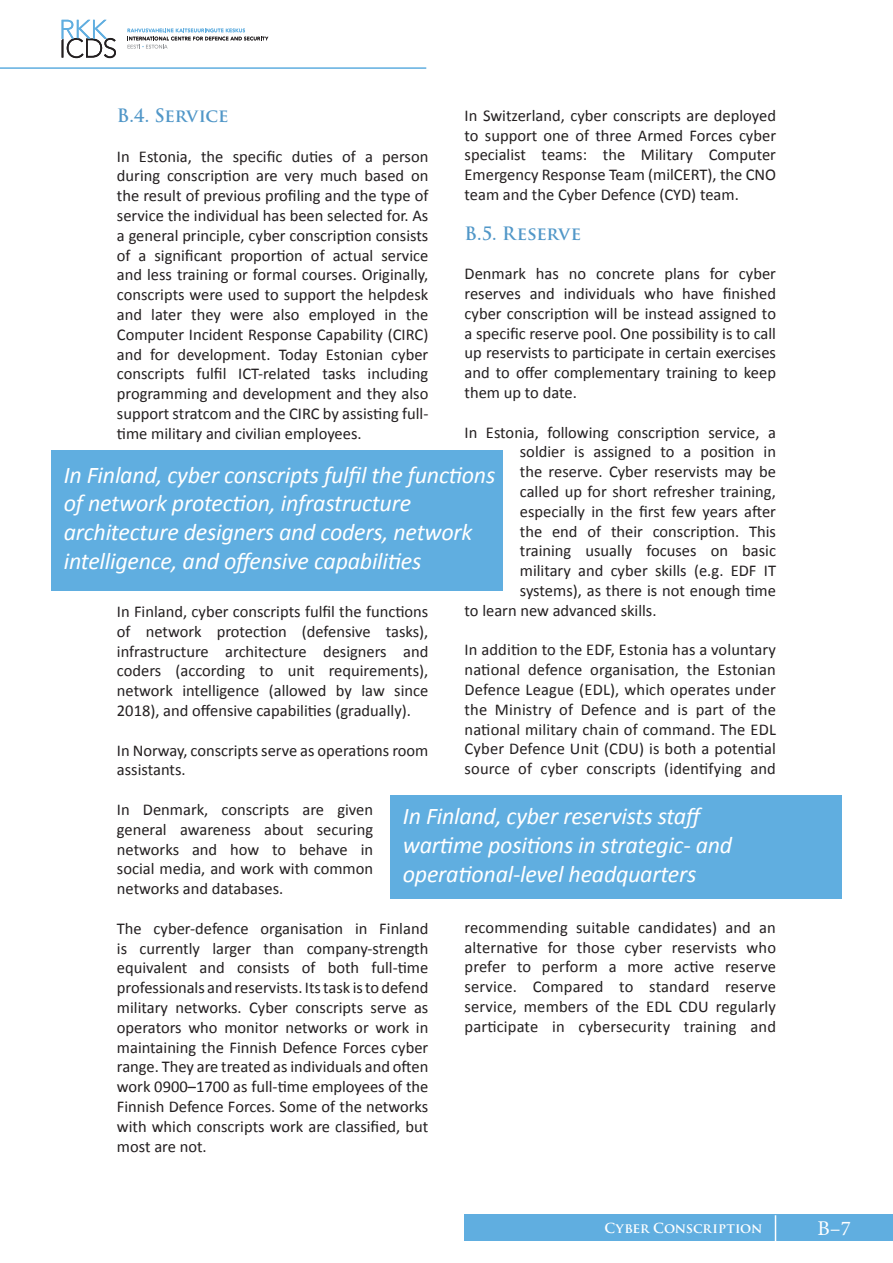
<style>
.page{position:relative;width:893px;height:1263px;background:#fff}
.page>*{position:absolute;margin:0;border:0;box-sizing:border-box;transform-origin:0 0}
.t1{font:italic 24px/28.8px "Calibri";letter-spacing:-.01em;color:#fff}
.t2{font:21px "Minion Pro";color:#fff}
.t3{font:700 18px "Trajan Pro";letter-spacing:-.02em;color:#5197c8}
.t4{font:16.5px/19.8px "Calibri";color:#231f20;text-align:justify}
.t5{font:700 13.5px "Trajan Pro";letter-spacing:-.005em;color:#fff}
</style>
<div class="page">
<div style="left:465px;top:1215px;width:428px;height:26px;background:#60aee0"></div>
<hr style="left:775px;top:1215px;width:1px;height:48px;background:#fff">
<svg style="left:62px;top:20px;width:54px;height:38px"></svg>
<svg style="left:128px;top:28px;width:140px;height:21px"></svg>
<hr style="left:0;top:67px;width:426px;height:2px;background:#60aee0">
<div style="left:390px;top:795px;width:452px;height:103px;background:#60aee0"></div>
<div style="left:51px;top:451px;width:452px;height:140px;background:#60aee0"></div>
<p class="t3" style="left:117px;top:104px;width:113px">B.4. Service</p>
<p class="t4" style="left:117px;top:146px;width:313px">In Estonia, the specific duties of a person during conscription are very much based on the result of previous profiling and the type of service the individual has been selected for. As a general principle, cyber conscription consists of a significant proportion of actual service and less training or formal courses. Originally, conscripts were used to support the helpdesk and later they were also employed in the Computer Incident Response Capability (CIRC) and for development. Today Estonian cyber conscripts fulfil ICT-related tasks including programming and development and they also support stratcom and the CIRC by assisting full&shy;time military and civilian employees.</p>
<p class="t4" style="left:465px;top:105px;width:313px">In Switzerland, cyber conscripts are deployed to support one of three Armed Forces cyber specialist teams: the Military Computer Emergency Response Team (milCERT), the CNO team and the Cyber Defence (CYD) team.</p>
<p class="t3" style="left:465px;top:222px;width:118px">B.5. Reserve</p>
<p class="t4" style="left:465px;top:264px;width:313px">Denmark has no concrete plans for cyber reserves and individuals who have finished cyber conscription will be instead assigned to a specific reserve pool. One possibility is to call up reservists to participate in certain exercises and to offer complementary training to keep them up to date.</p>
<p class="t4" style="left:465px;top:422px;width:313px">In Estonia, following conscription service, a</p>
<p class="t4" style="left:520px;top:442px;width:258px">soldier is assigned to a position in</p>
<p class="t4" style="left:520px;top:462px;width:258px">the reserve. Cyber reservists may be</p>
<p class="t4" style="left:520px;top:482px;width:258px">called up for short refresher training,</p>
<p class="t4" style="left:520px;top:501px;width:258px">especially in the first few years after</p>
<p class="t4" style="left:520px;top:521px;width:258px">the end of their conscription. This</p>
<p class="t4" style="left:520px;top:541px;width:258px">training usually focuses on basic</p>
<p class="t4" style="left:520px;top:561px;width:258px">military and cyber skills (e.g. EDF IT</p>
<p class="t4" style="left:520px;top:581px;width:258px">systems), as there is not enough time</p>
<p class="t4" style="left:465px;top:600px;width:194px">to learn new advanced skills.</p>
<p class="t4" style="left:465px;top:640px;width:313px">In addition to the EDF, Estonia has a voluntary national defence organisation, the Estonian Defence League (EDL), which operates under the Ministry of Defence and is part of the national military chain of command. The EDL Cyber Defence Unit (CDU) is both a potential source of cyber conscripts (identifying and</p>
<h1 class="t1" style="left:64px;top:459px;width:433px">In Finland, cyber conscripts fulfil the functions of network protection, infrastructure architecture designers and coders, network intelligence, and offensive capabilities</h1>
<p class="t4" style="left:117px;top:602px;width:313px">In Finland, cyber conscripts fulfil the functions of network protection (defensive tasks), infrastructure architecture designers and coders (according to unit requirements), network intelligence (allowed by law since 2018), and offensive capabilities (gradually).</p>
<p class="t4" style="left:117px;top:740px;width:313px">In Norway, conscripts serve as operations room assistants.</p>
<p class="t4" style="left:117px;top:800px;width:258px">In Denmark, conscripts are given general awareness about securing networks and how to behave in social media, and work with common networks and databases.</p>
<p class="t4" style="left:117px;top:918px;width:313px">The cyber-defence organisation in Finland is currently larger than company-strength equivalent and consists of both full-time professionals and reservists. Its task is to defend military networks. Cyber conscripts serve as operators who monitor networks or work in maintaining the Finnish Defence Forces cyber range. They are treated as individuals and often work 0900–1700 as full-time employees of the Finnish Defence Forces. Some of the networks with which conscripts work are classified, but most are not.</p>
<h1 class="t1" style="left:403px;top:801px;width:331px">In Finland, cyber reservists staff wartime positions in strategic- and operational-level headquarters</h1>
<p class="t4" style="left:465px;top:917px;width:313px">recommending suitable candidates) and an alternative for those cyber reservists who prefer to perform a more active reserve service. Compared to standard reserve service, members of the EDL CDU regularly participate in cybersecurity training and</p>
<p class="t5" style="left:604px;top:1219px;width:160px">Cyber Conscription</p>
<p class="t2" style="left:817px;top:1215px;width:35px">B–7</p>
</div>
